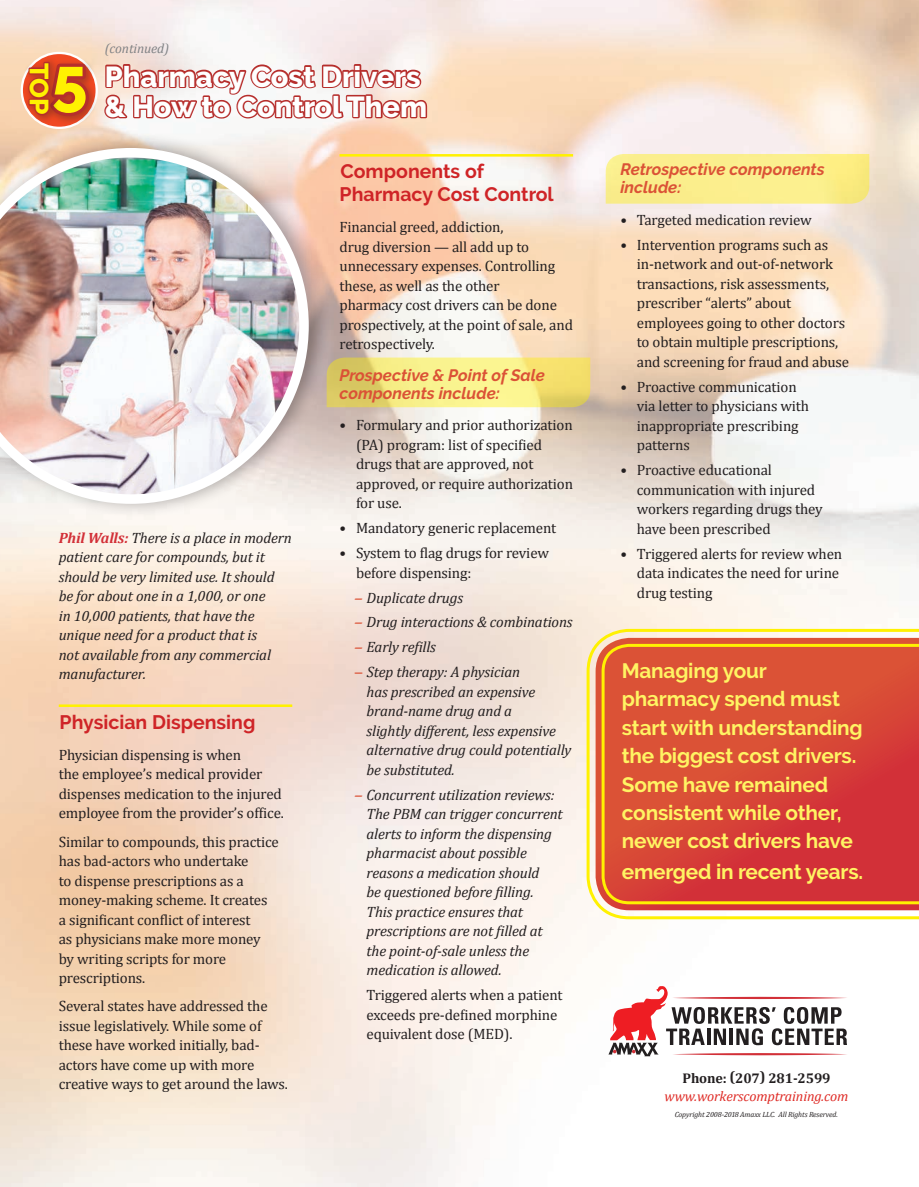
<style>
.page{position:relative;width:919px;height:1187px;background:#fff}
.page>*{position:absolute;margin:0;border:0;box-sizing:border-box;transform-origin:0 0}
.t1{font:800 28.95px/30.3px "Raleway";color:#fff;text-align:right}
.t2{font:800 26.25px "Raleway";color:#fff101}
.t3{font:700 20.85px/28.3px "Raleway";letter-spacing:-.01em;color:#fff463}
.t4{font:700 19.5px/22.5px "Raleway";color:#cf2427}
.t5{font:italic 700 16.5px/18px "Raleway";color:#db5236}
.t6{font:15px/19.5px "Cambria";letter-spacing:-.01em;color:#231f20}
.t7{font:italic 15px/19.5px "Cambria";letter-spacing:-.01em;color:#231f20}
.t8{font:italic 14.1px "Cambria";letter-spacing:-.01em;color:#df2b26}
.t9{font:700 14.1px "Cambria";letter-spacing:-.01em;color:#231f20}
.t10{font:italic 13.5px "Cambria";letter-spacing:-.01em;color:#808285}
.t11{font:italic 7.5px "Cambria";letter-spacing:-.01em;color:#231f20}
.s1{font-weight:700;color:#d23038}
.s2{color:#db5236}
.s3{font-style:normal;color:#db5236}
</style>
<div class="page">
<div style="left:0;top:131px;width:330px;height:386px;background:#231f20;opacity:.36"></div>
<img style="left:0;top:148px;width:309px;height:356px">
<svg style="left:608px;top:986px;width:239px;height:70px"></svg>
<svg style="left:102px;top:62px;width:326px;height:59px"></svg>
<div style="left:21px;top:52px;width:77px;height:77px;border:2px solid #fff;border-radius:50%"></div>
<div style="left:46px;top:59px;width:52px;height:67px;background:#231f20;opacity:.29"></div>
<div style="left:24px;top:57px;width:35px;height:68px;background:#231f20;opacity:.29"></div>
<svg style="left:26px;top:60px;width:68px;height:61px;background:#c54737"></svg>
<svg style="left:585px;top:627px;width:334px;height:294px"></svg>
<svg style="left:600px;top:642px;width:319px;height:264px;background:#d84a35"></svg>
<svg style="left:327px;top:357px;width:263px;height:50px;background:#f0e47e"></svg>
<svg style="left:606px;top:154px;width:263px;height:50px;background:#faed8c"></svg>
<hr style="left:59px;top:704px;width:233px;height:3px;background:#fff101">
<hr style="left:339px;top:154px;width:234px;height:3px;background:#fff101">
<p class="t10" style="left:105px;top:38px;width:66px">(continued)</p>
<h2 class="t2" style="left:54px;top:63px;width:53px;rotate:90deg">TOP</h2>
<h1 class="t1" style="left:52px;top:61px;width:377px">Pharmacy Cost Drivers<br><sup>5</sup> &amp; How to Control Them</h1>
<p class="t7" style="left:59px;top:527px;width:234px"><span class="s1">Phil Walls:</span> There is a place in modern patient care for compounds, but it should be very limited use. It should be for about one in a 1,000, or one<br>in 10,000 patients, that have the unique need for a product that is<br>not available from any commercial manufacturer.</p>
<h3 class="t4" style="left:60px;top:710px;width:197px">Physician Dispensing</h3>
<p class="t6" style="left:59px;top:745px;width:227px">Physician dispensing is when<br>the employee’s medical provider dispenses medication to the injured employee from the provider’s office.</p>
<p class="t6" style="left:59px;top:831px;width:222px">Similar to compounds, this practice has bad-actors who undertake<br>to dispense prescriptions as a money-making scheme. It creates<br>a significant conflict of interest<br>as physicians make more money by writing scripts for more prescriptions.</p>
<p class="t6" style="left:59px;top:996px;width:231px">Several states have addressed the issue legislatively. While some of these have worked initially, bad&shy;actors have come up with more creative ways to get around the laws.</p>
<h3 class="t4" style="left:339px;top:160px;width:216px">Components of<br>Pharmacy Cost Control</h3>
<p class="t6" style="left:339px;top:217px;width:235px">Financial greed, addiction,<br>drug diversion — all add up to unnecessary expenses. Controlling these, as well as the other<br>pharmacy cost drivers can be done prospectively, at the point of sale, and retrospectively.</p>
<p class="t5" style="left:339px;top:366px;width:207px">Prospective &amp; Point of Sale components include:</p>
<p class="t6" style="left:356px;top:415px;width:218px;text-indent:-16px">• Formulary and prior authorization (PA) program: list of specified drugs that are approved, not approved, or require authorization for use.</p>
<p class="t6" style="left:339px;top:518px;width:218px">• Mandatory generic replacement</p>
<p class="t6" style="left:356px;top:543px;width:195px;text-indent:-16px">• System to flag drugs for review before dispensing:</p>
<p class="t7" style="left:353px;top:584px;width:221px;line-height:24.9px"><span class="s2">-</span>Duplicate drugs<br><span class="s2">-</span>Drug interactions &amp; combinations <span class="s2">-</span>Early refills<br><span class="s3">-</span>Step therapy: A physician</p>
<p class="t7" style="left:366px;top:681px;width:206px">has prescribed an expensive brand-name drug and a<br>slightly different, less expensive alternative drug could potentially be substituted.</p>
<p class="t7" style="left:366px;top:784px;width:198px;text-indent:-13px"><span class="s2">-</span>Concurrent utilization reviews:<br>The PBM can trigger concurrent alerts to inform the dispensing pharmacist about possible reasons a medication should<br>be questioned before filling.<br>This practice ensures that prescriptions are not filled at the point-of-sale unless the medication is allowed.</p>
<p class="t6" style="left:366px;top:985px;width:198px">Triggered alerts when a patient exceeds pre-defined morphine equivalent dose (MED).</p>
<p class="t5" style="left:620px;top:161px;width:206px">Retrospective components include:</p>
<p class="t6" style="left:620px;top:210px;width:193px">• Targeted medication review</p>
<p class="t6" style="left:637px;top:235px;width:214px;text-indent:-16px">• Intervention programs such as in-network and out-of-network transactions, risk assessments, prescriber “alerts” about employees going to other doctors to obtain multiple prescriptions, and screening for fraud and abuse</p>
<p class="t6" style="left:637px;top:377px;width:174px;text-indent:-16px">• Proactive communication via letter to physicians with inappropriate prescribing patterns</p>
<p class="t6" style="left:637px;top:460px;width:187px;text-indent:-16px">• Proactive educational communication with injured workers regarding drugs they have been prescribed</p>
<p class="t6" style="left:637px;top:544px;width:207px;text-indent:-16px">• Triggered alerts for review when data indicates the need for urine drug testing</p>
<h3 class="t3" style="left:622px;top:656px;width:242px">Managing your pharmacy spend must start with understanding the biggest cost drivers.<br>Some have remained consistent while other, newer cost drivers have</h3>
<h3 class="t3" style="left:622px;top:857px;width:243px">emerged in recent years.</h3>
<p class="t9" style="left:682px;top:1067px;width:150px">Phone: (207) 281-2599</p>
<p class="t8" style="left:664px;top:1086px;width:185px">www.workerscomptraining.com</p>
<p class="t11" style="left:674px;top:1109px;width:165px">Copyright 2008-2018 Amaxx LLC. All Rights Reserved.</p>
</div>
